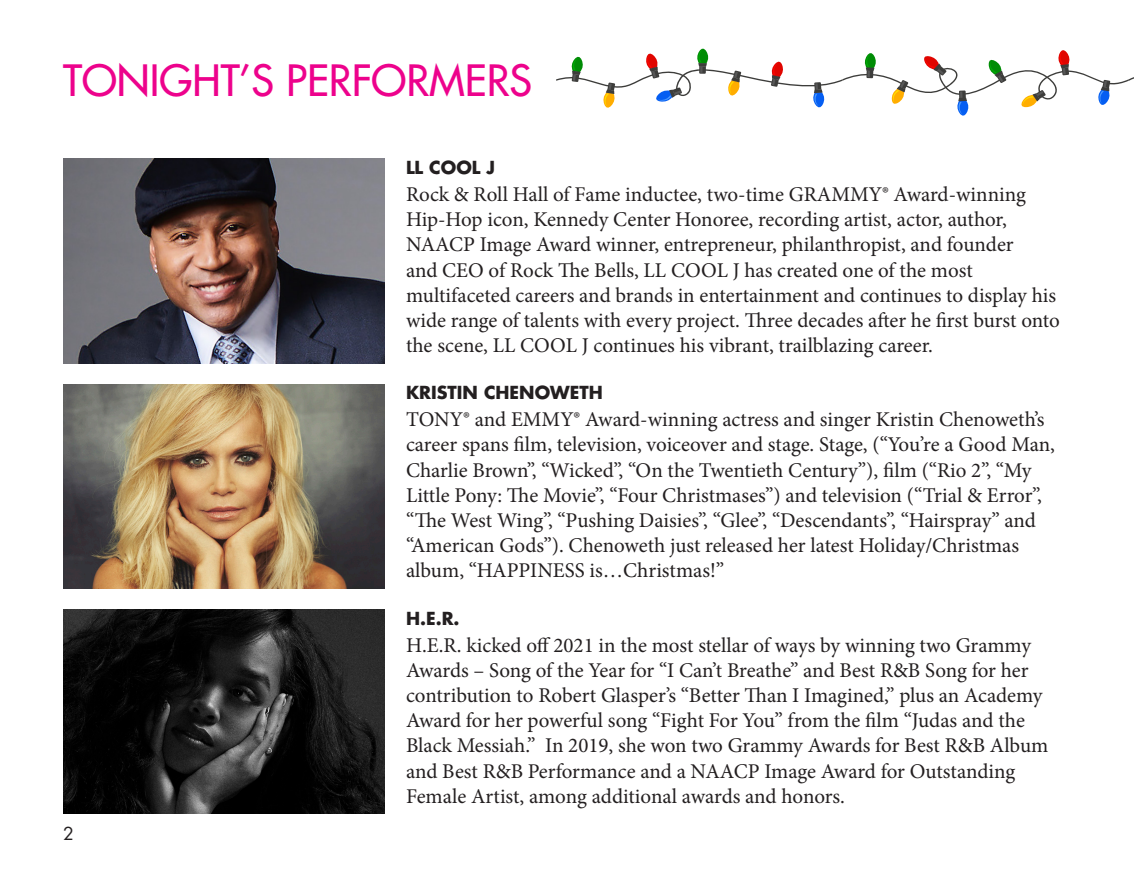
<style>
.page{position:relative;width:1134px;height:882px;background:#fff}
.page>*{position:absolute;margin:0;border:0;box-sizing:border-box;transform-origin:0 0}
.t1{font:42px "Futura";color:#ed028c}
.t2{font:21px/25.2px "Minion Pro";letter-spacing:-.005em;color:#231f20}
.t3{font:700 17.5px "Futura";color:#231f20}
.t4{font:17.5px "Futura";color:#231f20}
</style>
<div class="page">
<svg style="left:556px;top:48px;width:578px;height:68px"></svg>
<img style="left:63px;top:159px;width:322px;height:204px">
<img style="left:63px;top:384px;width:322px;height:204px">
<img style="left:63px;top:609px;width:322px;height:205px">
<p class="t1" style="left:63px;top:54px;width:471px">TONIGHT’S PERFORMERS</p>
<p class="t4" style="left:63px;top:823px;width:12px">2</p>
<p class="t3" style="left:406px;top:156px;width:91px">LL COOL J</p>
<p class="t2" style="left:406px;top:182px;width:655px">Rock &amp; Roll Hall of Fame inductee, two-time GRAMMY® Award-winning Hip-Hop icon, Kennedy Center Honoree, recording artist, actor, author, NAACP Image Award winner, entrepreneur, philanthropist, and founder<br>and CEO of Rock The Bells, LL COOL J has created one of the most multifaceted careers and brands in entertainment and continues to display his wide range of talents with every project. Three decades after he first burst onto the scene, LL COOL J continues his vibrant, trailblazing career.</p>
<p class="t3" style="left:406px;top:381px;width:198px">KRISTIN CHENOWETH</p>
<p class="t2" style="left:406px;top:407px;width:650px">TONY® and EMMY® Award-winning actress and singer Kristin Chenoweth’s career spans film, television, voiceover and stage. Stage, (“You’re a Good Man, Charlie Brown”, “Wicked”, “On the Twentieth Century”), film (“Rio 2”, “My Little Pony: The Movie”, “Four Christmases”) and television (“Trial &amp; Error”, “The West Wing”, “Pushing Daisies”, “Glee”, “Descendants”, “Hairspray” and “American Gods”). Chenoweth just released her latest Holiday/Christmas album, “HAPPINESS is…Christmas!”</p>
<p class="t3" style="left:406px;top:606px;width:55px">H.E.R.</p>
<p class="t2" style="left:406px;top:632px;width:644px">H.E.R. kicked off 2021 in the most stellar of ways by winning two Grammy Awards – Song of the Year for “I Can’t Breathe” and Best R&amp;B Song for her contribution to Robert Glasper’s “Better Than I Imagined,” plus an Academy Award for her powerful song “Fight For You” from the film “Judas and the Black Messiah.” In 2019, she won two Grammy Awards for Best R&amp;B Album and Best R&amp;B Performance and a NAACP Image Award for Outstanding Female Artist, among additional awards and honors.</p>
</div>
